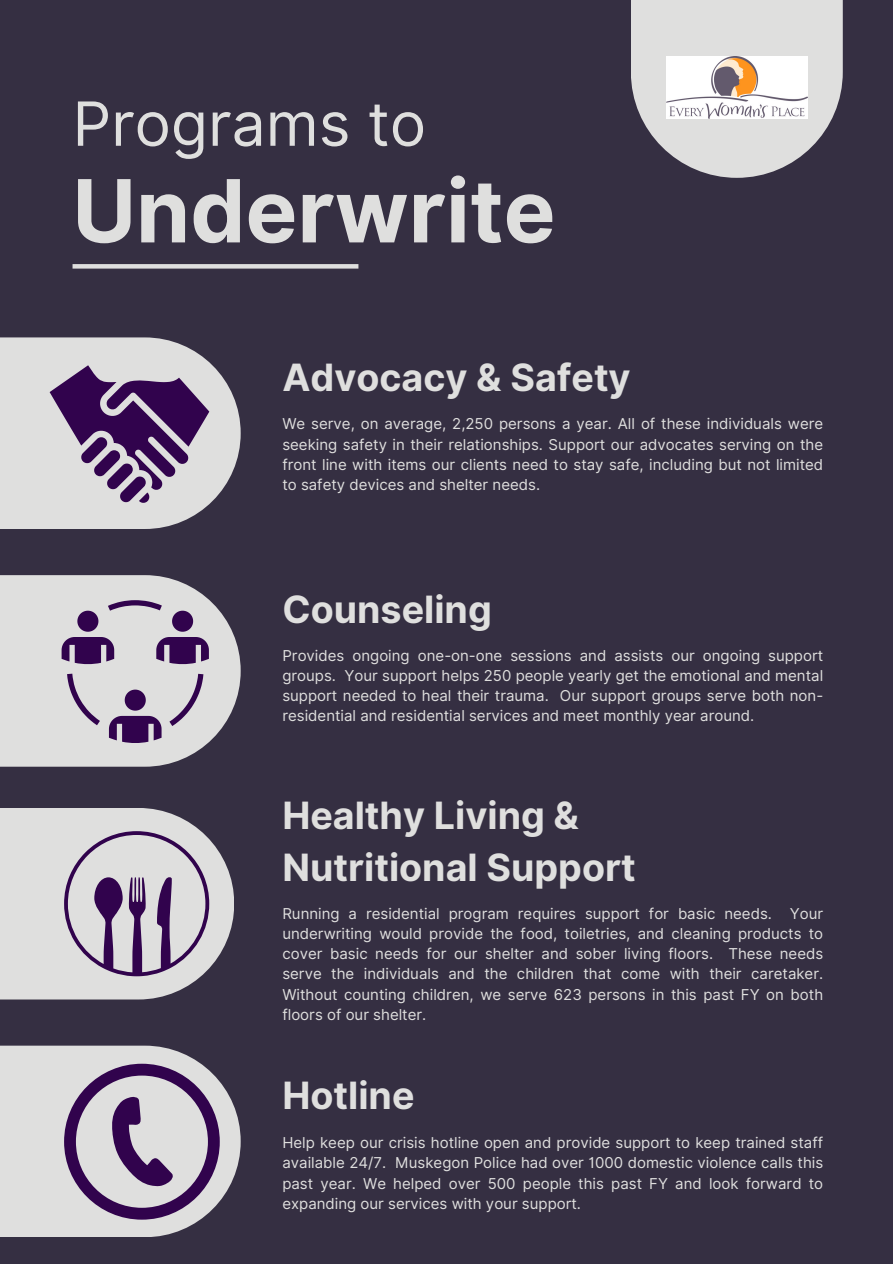
<style>
.page{position:relative;width:893px;height:1264px;background:#fff}
.page>*{position:absolute;margin:0;border:0;box-sizing:border-box;transform-origin:0 0}
.t1{font:700 87px "Inter";color:#dfdfde}
.t2{font:60.9px "Inter";color:#dfdfde}
.t3{font:700 37.65px/52.5px "Inter";color:#dfdfde}
.t4{font:15px/20.2px "Inter";color:#dfdfde;text-align:justify}
</style>
<div class="page">
<div style="left:0;top:0;width:892px;height:1263px;background:#352f42"></div>
<div style="left:0;top:575px;width:241px;height:191px;background:#dfdfde"></div>
<svg style="left:0;top:808px;width:234px;height:191px;fill:#dfdfde"></svg>
<svg style="left:0;top:1045px;width:241px;height:192px;fill:#dfdfde"></svg>
<svg style="left:125px;top:689px;width:21px;height:21px"></svg>
<svg style="left:77px;top:610px;width:21px;height:21px"></svg>
<svg style="left:172px;top:610px;width:21px;height:21px"></svg>
<svg style="left:67px;top:673px;width:33px;height:52px"></svg>
<svg style="left:169px;top:673px;width:34px;height:53px"></svg>
<svg style="left:108px;top:600px;width:54px;height:10px"></svg>
<svg style="left:62px;top:637px;width:52px;height:27px"></svg>
<svg style="left:156px;top:637px;width:53px;height:27px"></svg>
<svg style="left:109px;top:716px;width:52px;height:27px"></svg>
<svg style="left:631px;top:0;width:211px;height:178px;fill:#dfdfde"></svg>
<svg style="left:72px;top:264px;width:286px;height:4px"></svg>
<svg style="left:0;top:337px;width:241px;height:192px;fill:#dfdfde"></svg>
<svg style="left:50px;top:365px;width:159px;height:138px;background:#8f7a9b"></svg>
<svg style="left:64px;top:831px;width:145px;height:145px;background:#b5abbb"></svg>
<svg style="left:64px;top:1063px;width:155px;height:156px;background:#a698ae"></svg>
<img style="left:666px;top:57px;width:141px;height:62px">
<h2 class="t2" style="left:72px;top:87px;width:355px">Programs to</h2>
<h1 class="t1" style="left:72px;top:159px;width:484px">Underwrite</h1>
<p class="t3" style="left:282px;top:351px;width:350px">Advocacy &amp; Safety</p>
<h3 class="t4" style="left:282px;top:414px;width:542px">We serve, on average, 2,250 persons a year. All of these individuals were seeking safety in their relationships. Support our advocates serving on the front line with items our clients need to stay safe, including but not limited to safety devices and shelter needs.</h3>
<p class="t3" style="left:282px;top:583px;width:211px">Counseling</p>
<p class="t4" style="left:282px;top:645px;width:542px">Provides ongoing one-on-one sessions and assists our ongoing support groups. Your support helps 250 people yearly get the emotional and mental support needed to heal their trauma. Our support groups serve both non&shy;residential and residential services and meet monthly year around.</p>
<p class="t3" style="left:282px;top:789px;width:355px">Healthy Living &amp;<br>Nutritional Support</p>
<p class="t4" style="left:282px;top:903px;width:542px">Running a residential program requires support for basic needs. Your underwriting would provide the food, toiletries, and cleaning products to cover basic needs for our shelter and sober living floors. These needs serve the individuals and the children that come with their caretaker.<br>Without counting children, we serve 623 persons in this past FY on both floors of our shelter.</p>
<h3 class="t3" style="left:282px;top:1068px;width:133px">Hotline</h3>
<p class="t4" style="left:282px;top:1132px;width:542px">Help keep our crisis hotline open and provide support to keep trained staff available 24/7. Muskegon Police had over 1000 domestic violence calls this past year. We helped over 500 people this past FY and look forward to expanding our services with your support.</p>
</div>
